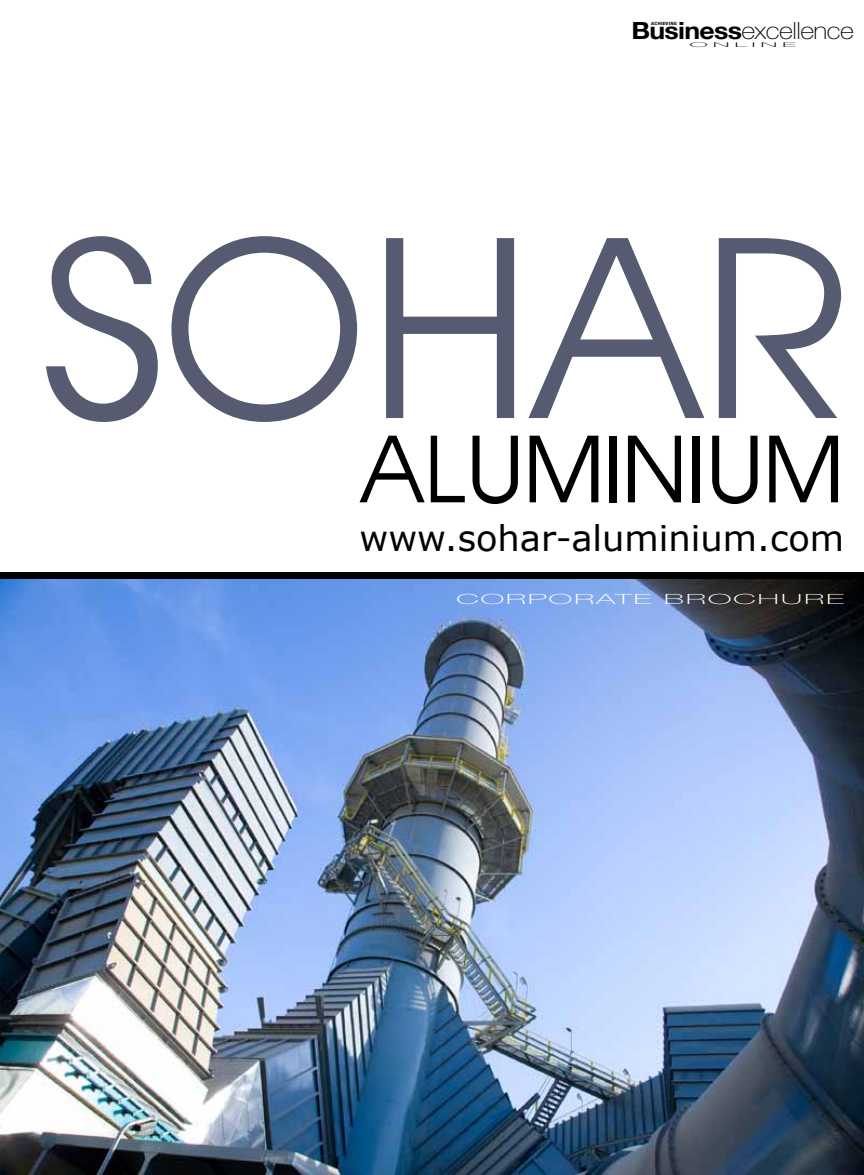
<style>
.page{position:relative;width:864px;height:1175px;background:#fff}
.page>*{position:absolute;margin:0;border:0;box-sizing:border-box;transform-origin:0 0}
.t1{font:243px "Avante";letter-spacing:-.02em;color:#565b71}
.t2{font:90px "Avante";letter-spacing:-.02em;color:#000}
.t3{font:35.25px "Verdana";color:#000}
.t4{font:100 23.7px "Helvetica Neue";letter-spacing:-.02em;color:#000;scale:1.13 1}
.t5{font:100 14.1px "Helvetica Neue";letter-spacing:.05em;color:#fff;scale:2.3 1}
.t6{font:100 6.6px "Helvetica Neue";letter-spacing:.19em;color:#000;scale:3.82 1}
.t7{font:700 condensed 4.35px "Helvetica Neue";letter-spacing:.05em;color:#000;scale:1.25 1}
.s1{font-weight:700}
</style>
<div class="page">
<img style="left:0;top:579px;width:864px;height:595px">
<div style="left:0;top:572px;width:864px;height:7px;background:#000"></div>
<p class="t4" style="left:631px;top:17px;width:199px"><span class="s1">Business</span>excellence</p>
<p class="t7" style="left:651px;top:21px;width:22px">ACHIEVING</p>
<p class="t6" style="left:689px;top:41px;width:29px">ONLINE</p>
<h1 class="t1" style="left:38px;top:179px;width:812px">SOHAR</h1>
<h2 class="t2" style="left:360px;top:414px;width:486px">ALUMINIUM</h2>
<p class="t3" style="left:360px;top:515px;width:486px">www.sohar-aluminium.com</p>
<p class="t5" style="left:456px;top:591px;width:170px">CORPORATE BROCHURE</p>
</div>
